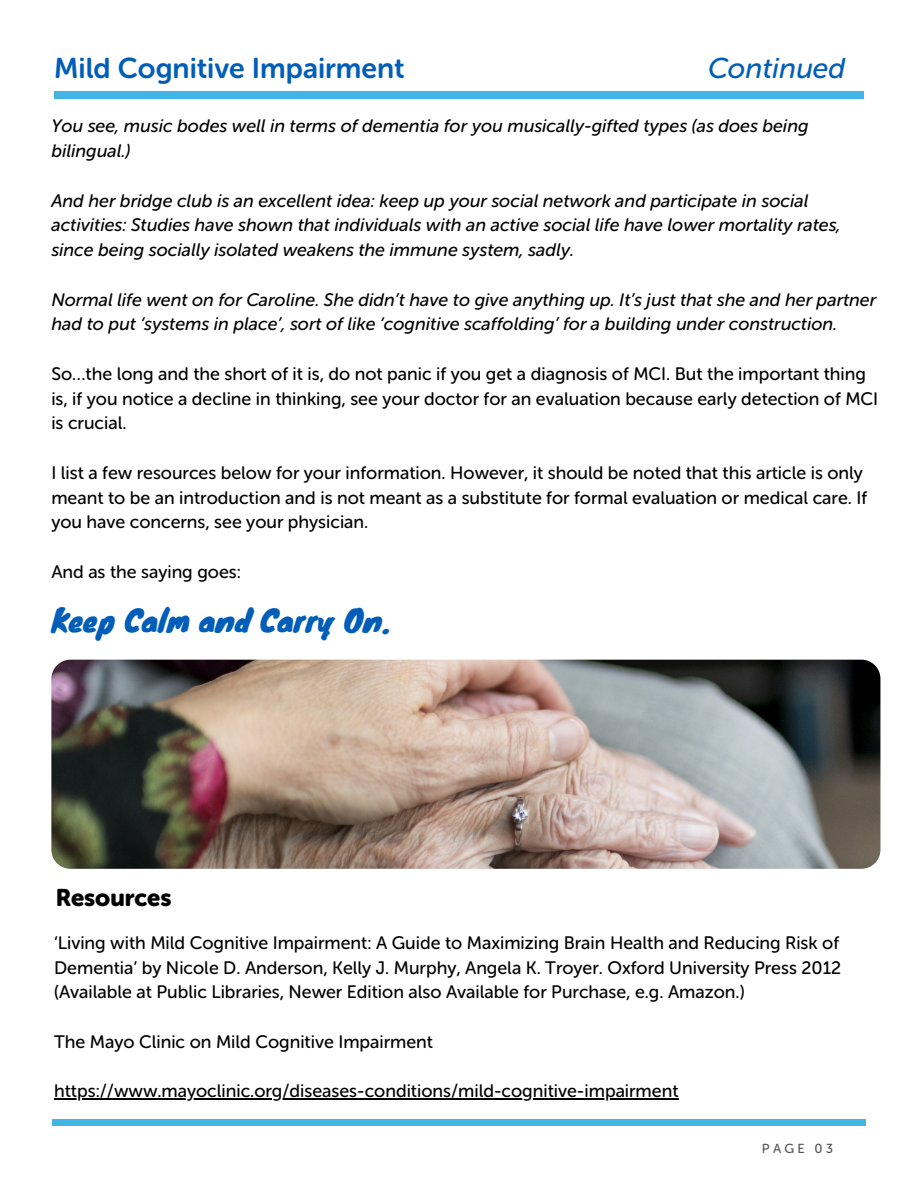
<style>
.page{position:relative;width:918px;height:1188px;background:#fff}
.page>*{position:absolute;margin:0;border:0;box-sizing:border-box;transform-origin:0 0}
.t1{font:30px "Knewave";color:#005eb8}
.t2{font:28.5px "Museo Sans Rounded 700";color:#005eb8}
.t3{font:italic 28.5px "Museo Sans Rounded 500";color:#005eb8}
.t4{font:24px "Museo Sans Rounded 900";color:#000}
.t5{font:18px/24.8px "Museo Sans Rounded 500";color:#000}
.t6{font:italic 18px/24.8px "Museo Sans Rounded 500";color:#000}
.t7{font:13.05px "Museo Sans Rounded 500";letter-spacing:.25em;color:#545454}
</style>
<div class="page">
<div style="left:54px;top:92px;width:810px;height:6px;background:#41b6e6"></div>
<div style="left:53px;top:1119px;width:812px;height:7px;background:#41b6e6"></div>
<img style="left:51px;top:660px;width:829px;height:209px">
<hr style="left:54px;top:1098px;width:625px;height:2px;background:#000">
<h4 class="t2" style="left:54px;top:51px;width:352px">Mild Cognitive Impairment</h4>
<h2 class="t3" style="left:708px;top:51px;width:139px">Continued</h2>
<h1 class="t6" style="left:51px;top:114px;width:759px">You see, music bodes well in terms of dementia for you musically-gifted types (as does being bilingual.)</h1>
<h2 class="t6" style="left:51px;top:188px;width:791px">And her bridge club is an excellent idea: keep up your social network and participate in social activities: Studies have shown that individuals with an active social life have lower mortality rates, since being socially isolated weakens the immune system, sadly.</h2>
<p class="t6" style="left:51px;top:287px;width:826px">Normal life went on for Caroline. She didn’t have to give anything up. It’s just that she and her partner had to put ‘systems in place’, sort of like ‘cognitive scaffolding’ for a building under construction.</p>
<h4 class="t5" style="left:51px;top:361px;width:828px">So…the long and the short of it is, do not panic if you get a diagnosis of MCI. But the important thing is, if you notice a decline in thinking, see your doctor for an evaluation because early detection of MCI is crucial.</h4>
<h4 class="t5" style="left:51px;top:460px;width:817px">I list a few resources below for your information. However, it should be noted that this article is only meant to be an introduction and is not meant as a substitute for formal evaluation or medical care. If you have concerns, see your physician.</h4>
<h4 class="t5" style="left:51px;top:559px;width:191px">And as the saying goes:</h4>
<p class="t1" style="left:51px;top:596px;width:340px">Keep Calm and Carry On.</p>
<h4 class="t4" style="left:56px;top:883px;width:117px">Resources</h4>
<h3 class="t5" style="left:54px;top:930px;width:789px;text-align:justify">‘Living with Mild Cognitive Impairment: A Guide to Maximizing Brain Health and Reducing Risk of Dementia’ by Nicole D. Anderson, Kelly J. Murphy, Angela K. Troyer. Oxford University Press 2012 (Available at Public Libraries, Newer Edition also Available for Purchase, e.g. Amazon.)</h3>
<h4 class="t5" style="left:54px;top:1029px;width:380px">The Mayo Clinic on Mild Cognitive Impairment</h4>
<h4 class="t5" style="left:54px;top:1079px;width:626px">https://www.mayoclinic.org/diseases-conditions/mild-cognitive-impairment</h4>
<h4 class="t7" style="left:762px;top:1140px;width:73px">PAGE 03</h4>
</div>
